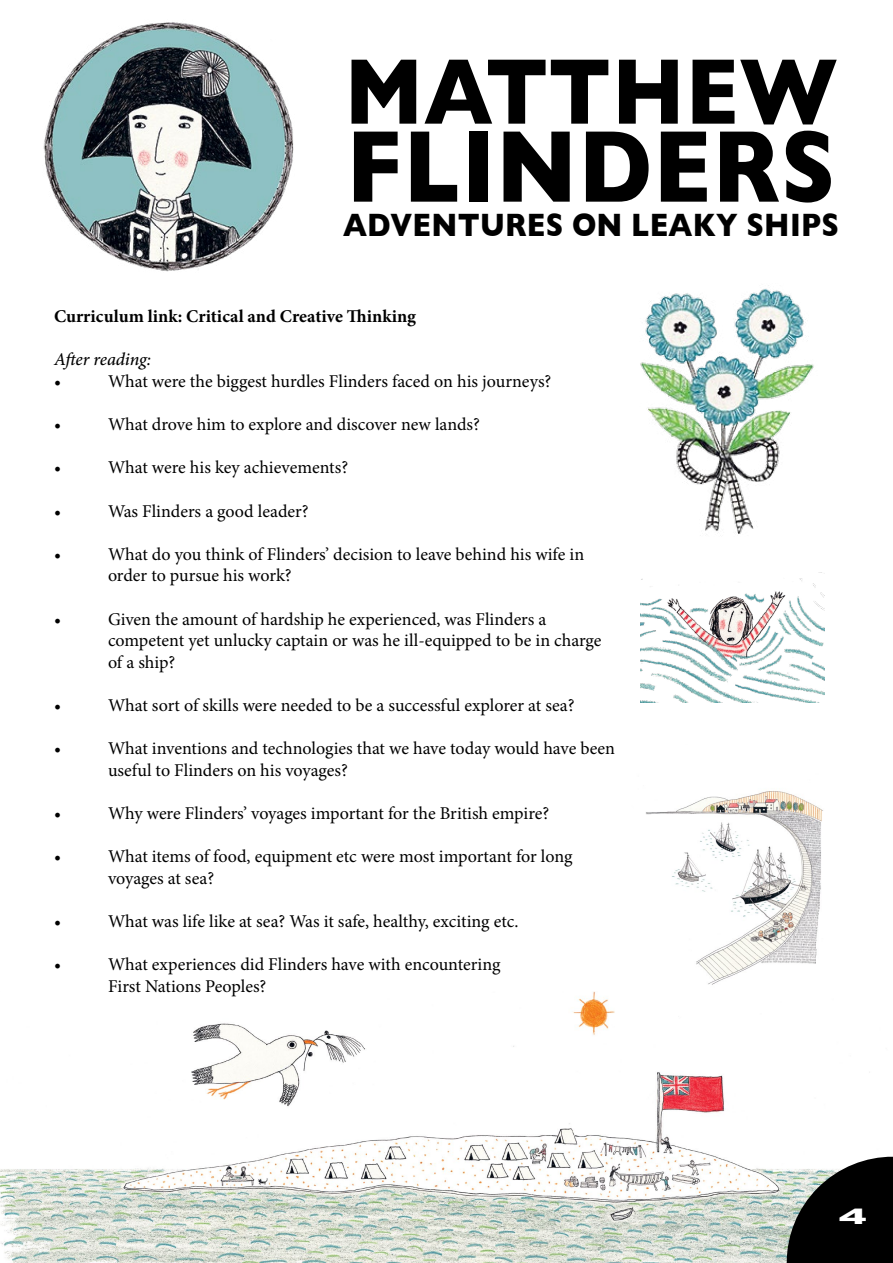
<style>
.page{position:relative;width:893px;height:1263px;background:#fff}
.page>*{position:absolute;margin:0;border:0;box-sizing:border-box;transform-origin:0 0}
.t1{font:700 103.5px "Gill Sans";letter-spacing:.01em;color:#000;scale:.87 1}
.t2{font:700 94.5px "Gill Sans";letter-spacing:.01em;color:#000;scale:.87 1}
.t3{font:700 33px "Gill Sans";letter-spacing:.01em;color:#000;scale:.87 1}
.t4{font:900 21px "Arial";color:#fff;scale:2 1}
.t5{font:18px/21.6px "Minion Pro";letter-spacing:-.005em;color:#000}
.t6{font:700 18px "Minion Pro";color:#000}
.t7{font:italic 500 18px "Minion Pro";letter-spacing:-.01em;color:#000}
</style>
<div class="page">
<img style="left:0;top:992px;width:776px;height:271px">
<svg style="left:776px;top:1156px;width:117px;height:107px"></svg>
<img style="left:43px;top:22px;width:251px;height:250px">
<img style="left:640px;top:285px;width:174px;height:249px">
<img style="left:641px;top:578px;width:184px;height:124px">
<img style="left:646px;top:790px;width:177px;height:195px">
<h2 class="t2" style="left:345px;top:17px;width:568px">MATTHEW</h2>
<h1 class="t1" style="left:346px;top:85px;width:564px">FLINDERS</h1>
<h3 class="t3" style="left:343px;top:199px;width:572px">ADVENTURES ON LEAKY SHIPS</h3>
<p class="t6" style="left:54px;top:304px;width:363px">Curriculum link: Critical and Creative Thinking</p>
<p class="t7" style="left:54px;top:347px;width:99px">After reading:</p>
<p class="t5" style="left:54px;top:370px;width:9px">•</p>
<p class="t5" style="left:108px;top:370px;width:445px">What were the biggest hurdles Flinders faced on his journeys?</p>
<p class="t5" style="left:54px;top:414px;width:9px">•</p>
<p class="t5" style="left:108px;top:414px;width:374px">What drove him to explore and discover new lands?</p>
<p class="t5" style="left:54px;top:457px;width:9px">•</p>
<p class="t5" style="left:108px;top:457px;width:242px">What were his key achievements?</p>
<p class="t5" style="left:54px;top:500px;width:9px">•</p>
<p class="t5" style="left:108px;top:500px;width:202px">Was Flinders a good leader?</p>
<p class="t5" style="left:54px;top:543px;width:9px">•</p>
<p class="t5" style="left:108px;top:543px;width:478px">What do you think of Flinders’ decision to leave behind his wife in order to pursue his work?</p>
<p class="t5" style="left:54px;top:608px;width:9px">•</p>
<p class="t5" style="left:108px;top:608px;width:495px">Given the amount of hardship he experienced, was Flinders a competent yet unlucky captain or was he ill-equipped to be in charge of a ship?</p>
<p class="t5" style="left:54px;top:694px;width:9px">•</p>
<p class="t5" style="left:108px;top:694px;width:468px">What sort of skills were needed to be a successful explorer at sea?</p>
<p class="t5" style="left:54px;top:738px;width:9px">•</p>
<p class="t5" style="left:108px;top:738px;width:508px">What inventions and technologies that we have today would have been useful to Flinders on his voyages?</p>
<p class="t5" style="left:54px;top:802px;width:9px">•</p>
<p class="t5" style="left:108px;top:802px;width:443px">Why were Flinders’ voyages important for the British empire?</p>
<p class="t5" style="left:54px;top:846px;width:9px">•</p>
<p class="t5" style="left:108px;top:846px;width:466px">What items of food, equipment etc were most important for long voyages at sea?</p>
<p class="t5" style="left:54px;top:910px;width:9px">•</p>
<p class="t5" style="left:108px;top:910px;width:412px">What was life like at sea? Was it safe, healthy, exciting etc.</p>
<p class="t5" style="left:54px;top:954px;width:9px">•</p>
<p class="t5" style="left:108px;top:954px;width:394px">What experiences did Flinders have with encountering<br>First Nations Peoples?</p>
<p class="t4" style="left:839px;top:1201px;width:16px">4</p>
</div>
